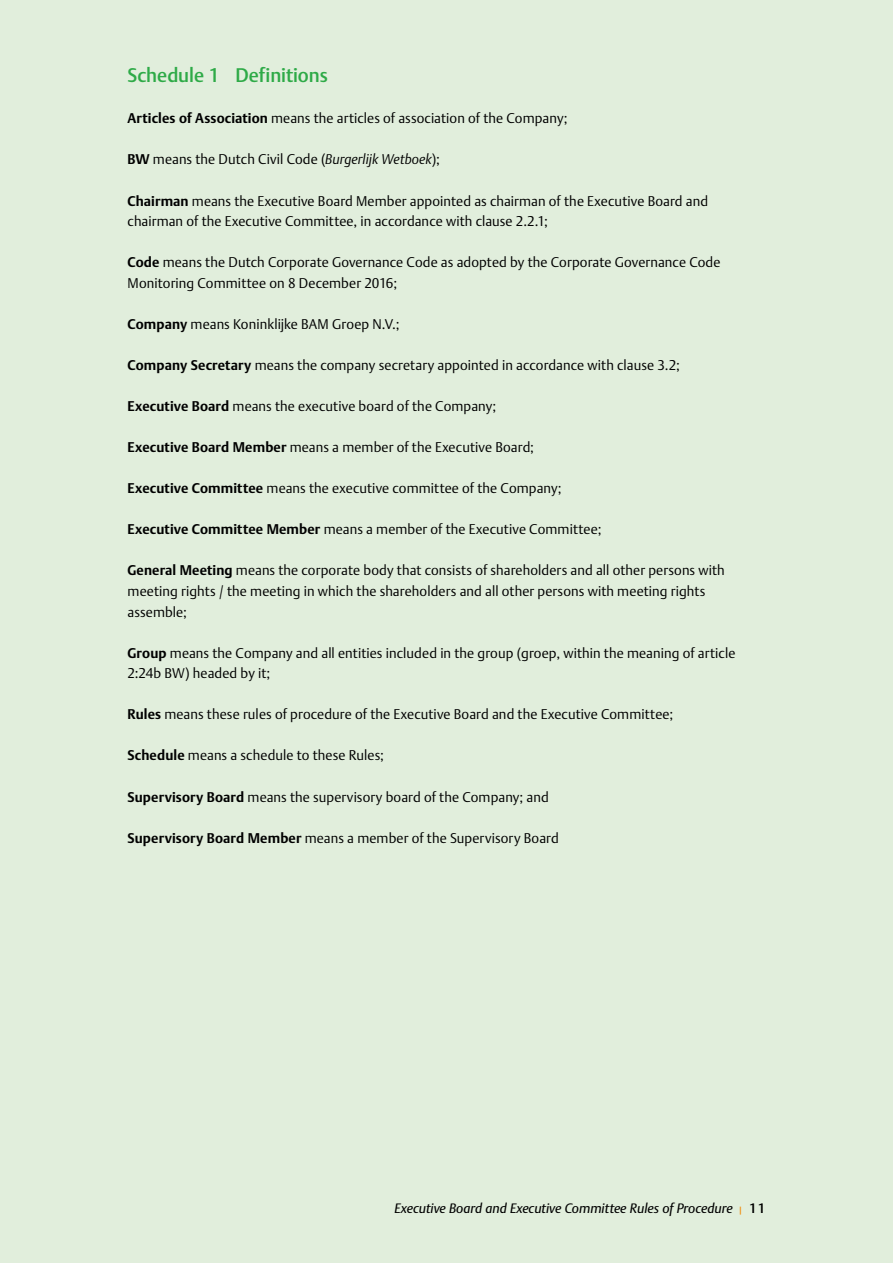
<style>
.page{position:relative;width:893px;height:1263px;background:#e1eedc}
.page>*{position:absolute;margin:0;border:0;box-sizing:border-box;transform-origin:0 0}
._1_Hoofdstukkop_groe{font:500 19.5px "DTL Argo TOT";letter-spacing:-.005em;color:#2eaa47}
._04_Platte_tekst{font:300 13.95px/20.5px "DTL Argo TOT";letter-spacing:.005em;color:#000}
.t1{font:italic 13.5px "DTL Argo TOT";color:#000}
.s1{font-weight:700}
.s2{font-style:italic}
.s3{font-style:normal;font-size:9px;color:#f18700}
.s4{font-weight:500;font-style:normal}
</style>
<div class="page">
<p class="_1_Hoofdstukkop_groe" style="left:128px;top:64px;width:202px">Schedule 1 Definitions</p>
<p class="_04_Platte_tekst" style="left:128px;top:108px;width:441px"><span class="s1">Articles of Association</span> means the articles of association of the Company;</p>
<p class="_04_Platte_tekst" style="left:128px;top:149px;width:314px"><span class="s1">BW</span> means the Dutch Civil Code (<span class="s2">Burgerlijk Wetboek</span>);</p>
<p class="_04_Platte_tekst" style="left:128px;top:190px;width:582px"><span class="s1">Chairman</span> means the Executive Board Member appointed as chairman of the Executive Board and chairman of the Executive Committee, in accordance with clause 2.2.1;</p>
<p class="_04_Platte_tekst" style="left:128px;top:252px;width:594px"><span class="s1">Code</span> means the Dutch Corporate Governance Code as adopted by the Corporate Governance Code<br>Monitoring Committee on 8 December 2016;</p>
<p class="_04_Platte_tekst" style="left:128px;top:314px;width:273px"><span class="s1">Company</span> means Koninklijke BAM Groep N.V.;</p>
<p class="_04_Platte_tekst" style="left:128px;top:355px;width:554px"><span class="s1">Company Secretary</span> means the company secretary appointed in accordance with clause 3.2;</p>
<p class="_04_Platte_tekst" style="left:128px;top:396px;width:370px"><span class="s1">Executive Board</span> means the executive board of the Company;</p>
<p class="_04_Platte_tekst" style="left:128px;top:437px;width:408px"><span class="s1">Executive Board Member</span> means a member of the Executive Board;</p>
<p class="_04_Platte_tekst" style="left:128px;top:478px;width:436px"><span class="s1">Executive Committee</span> means the executive committee of the Company;</p>
<p class="_04_Platte_tekst" style="left:128px;top:519px;width:475px"><span class="s1">Executive Committee Member</span> means a member of the Executive Committee;</p>
<p class="_04_Platte_tekst" style="left:128px;top:560px;width:599px"><span class="s1">General Meeting</span> means the corporate body that consists of shareholders and all other persons with meeting rights / the meeting in which the shareholders and all other persons with meeting rights assemble;</p>
<p class="_04_Platte_tekst" style="left:128px;top:643px;width:609px"><span class="s1">Group</span> means the Company and all entities included in the group (groep, within the meaning of article<br>2:24b BW) headed by it;</p>
<p class="_04_Platte_tekst" style="left:128px;top:704px;width:547px"><span class="s1">Rules</span> means these rules of procedure of the Executive Board and the Executive Committee;</p>
<p class="_04_Platte_tekst" style="left:128px;top:745px;width:258px"><span class="s1">Schedule</span> means a schedule to these Rules;</p>
<p class="_04_Platte_tekst" style="left:128px;top:786px;width:423px"><span class="s1">Supervisory Board</span> means the supervisory board of the Company; and</p>
<p class="_04_Platte_tekst" style="left:128px;top:827px;width:433px"><span class="s1">Supervisory Board Member</span> means a member of the Supervisory Board</p>
<p class="t1" style="left:395px;top:1200px;width:372px">Executive Board and Executive Committee Rules of Procedure <span class="s3">|</span> <span class="s4">11</span></p>
</div>
